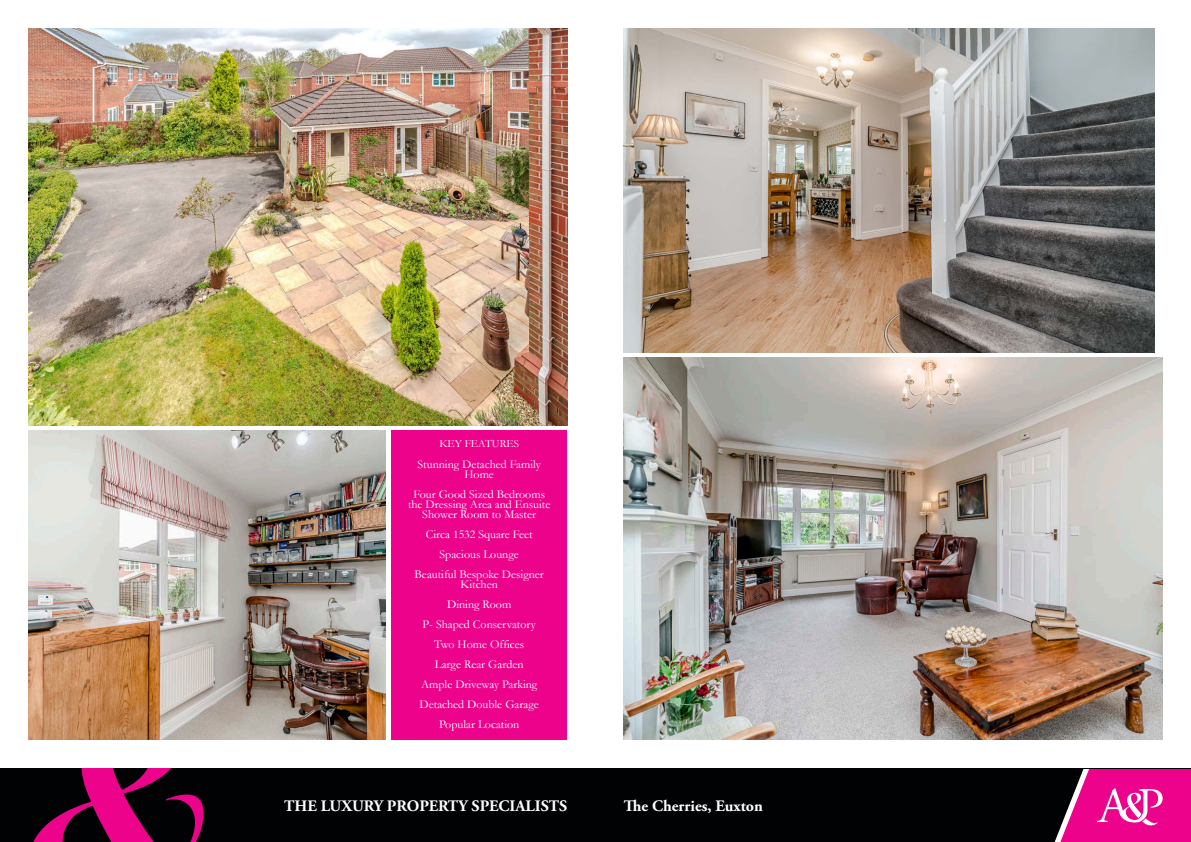
<style>
.page{position:relative;width:1191px;height:842px;background:#fff}
.page>*{position:absolute;margin:0;border:0;box-sizing:border-box;transform-origin:0 0}
.t1{font:700 16px "Adobe Garamond Pro";color:#fff}
.t2{font:12px/10px "Garamond";color:#fff;text-align:center}
.t3{font:11px "Garamond";color:#fff}
</style>
<div class="page">
<div style="left:0;top:769px;width:1191px;height:73px;background:#010203"></div>
<svg style="left:33px;top:769px;width:171px;height:73px"></svg>
<svg style="left:1054px;top:769px;width:137px;height:73px;background:#d51e89"></svg>
<img style="left:28px;top:28px;width:539px;height:397px">
<img style="left:28px;top:431px;width:358px;height:309px">
<div style="left:391px;top:431px;width:176px;height:309px;background:#ed028c"></div>
<img style="left:624px;top:357px;width:538px;height:383px">
<img style="left:624px;top:28px;width:531px;height:325px">
<p class="t3" style="left:439px;top:436px;width:81px">KEY FEATURES</p>
<p class="t2" style="left:417px;top:458px;width:125px">Stunning Detached Family<br>Home</p>
<p class="t2" style="left:408px;top:488px;width:144px">Four Good Sized Bedrooms the Dressing Area and Ensuite<br>Shower Room to Master</p>
<p class="t2" style="left:426px;top:528px;width:108px">Circa 1532 Square Feet</p>
<p class="t2" style="left:439px;top:548px;width:81px">Spacious Lounge</p>
<p class="t2" style="left:414px;top:568px;width:131px">Beautiful Bespoke Designer<br>Kitchen</p>
<p class="t2" style="left:447px;top:598px;width:66px">Dining Room</p>
<p class="t2" style="left:422px;top:618px;width:115px">P- Shaped Conservatory</p>
<p class="t2" style="left:434px;top:639px;width:92px">Two Home Offices</p>
<p class="t2" style="left:435px;top:659px;width:90px">Large Rear Garden</p>
<p class="t2" style="left:421px;top:679px;width:118px">Ample Driveway Parking</p>
<p class="t2" style="left:419px;top:699px;width:121px">Detached Double Garage</p>
<p class="t2" style="left:439px;top:719px;width:82px">Popular Location</p>
<p class="t1" style="left:284px;top:797px;width:284px">THE LUXURY PROPERTY SPECIALISTS</p>
<p class="t1" style="left:624px;top:797px;width:141px">The Cherries, Euxton</p>
</div>
